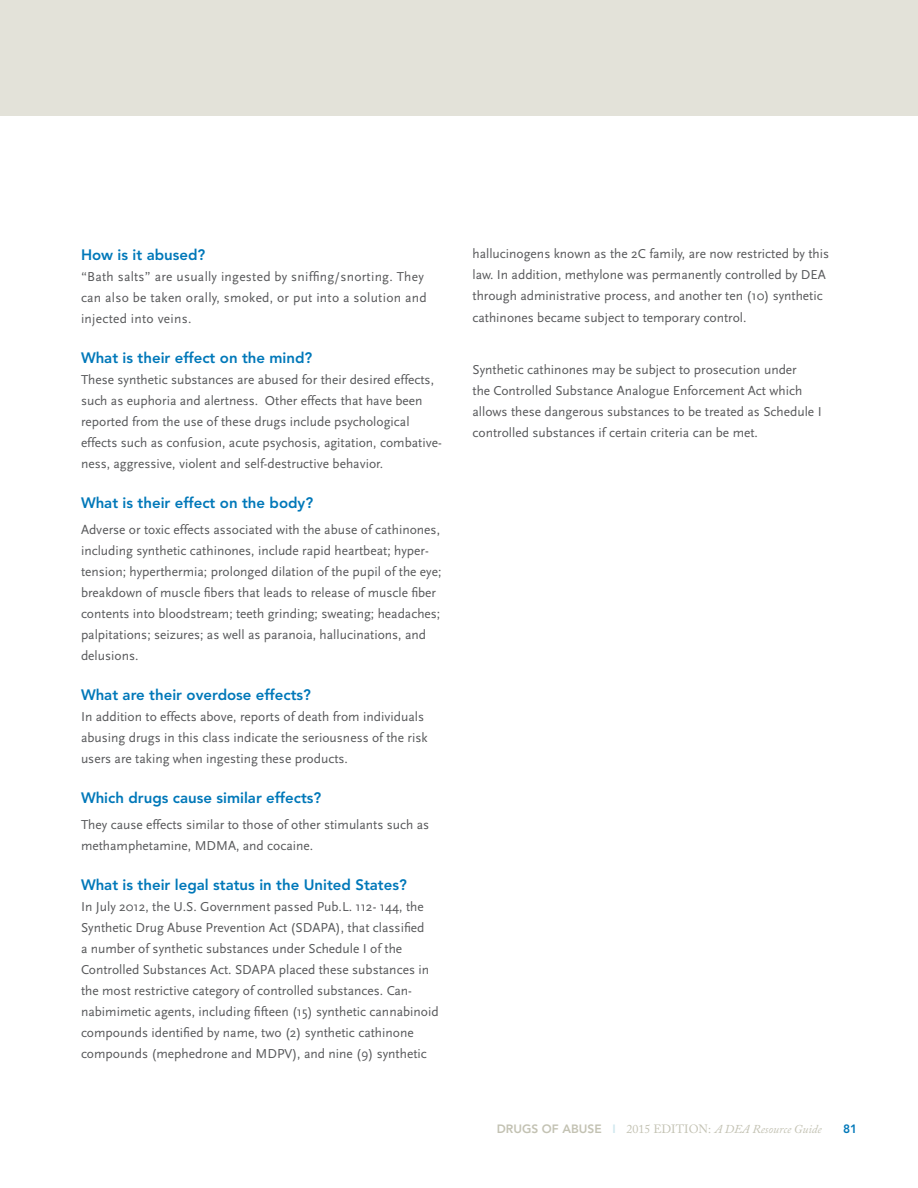
<style>
.page{position:relative;width:918px;height:1188px;background:#fff}
.page>*{position:absolute;margin:0;border:0;box-sizing:border-box;transform-origin:0 0}
.t1{font:800 15px "Avenir";color:#0078b9}
.t2{font:13.5px/21px "Scala Sans";color:#57585a}
.t3{font:13.5px/21px "Scala Sans";letter-spacing:.02em;color:#57585a}
.t4{font:italic 12px "Adobe Caslon Pro";color:#c3c2b3}
.t5{font:800 12px "Avenir";color:#0078b9}
.s1{font-family:"Avenir";font-weight:800;font-style:normal}
.s2{font-family:"Avenir";font-weight:800;font-style:normal;color:#cfe7ee}
.s3{font-style:normal}
</style>
<div class="page">
<div style="left:0;top:0;width:918px;height:116px;background:#e3e2d9"></div>
<p class="t1" style="left:81px;top:246px;width:126px">How is it abused?</p>
<p class="t3" style="left:81px;top:266px;width:347px">“Bath salts” are usually ingested by sniffing/snorting. They can also be taken orally, smoked, or put into a solution and injected into veins.</p>
<p class="t1" style="left:81px;top:349px;width:233px">What is their effect on the mind?</p>
<p class="t2" style="left:81px;top:369px;width:362px">These synthetic substances are abused for their desired effects, such as euphoria and alertness. Other effects that have been reported from the use of these drugs include psychological effects such as confusion, acute psychosis, agitation, combative&shy;ness, aggressive, violent and self-destructive behavior.</p>
<p class="t1" style="left:81px;top:494px;width:234px">What is their effect on the body?</p>
<p class="t2" style="left:81px;top:519px;width:362px">Adverse or toxic effects associated with the abuse of cathinones, including synthetic cathinones, include rapid heartbeat; hyper&shy;tension; hyperthermia; prolonged dilation of the pupil of the eye; breakdown of muscle fibers that leads to release of muscle fiber contents into bloodstream; teeth grinding; sweating; headaches; palpitations; seizures; as well as paranoia, hallucinations, and delusions.</p>
<p class="t1" style="left:81px;top:686px;width:231px">What are their overdose effects?</p>
<p class="t2" style="left:81px;top:706px;width:348px">In addition to effects above, reports of death from individuals abusing drugs in this class indicate the seriousness of the risk users are taking when ingesting these products.</p>
<p class="t1" style="left:81px;top:789px;width:242px">Which drugs cause similar effects?</p>
<p class="t2" style="left:81px;top:815px;width:350px">They cause effects similar to those of other stimulants such as methamphetamine, MDMA, and cocaine.</p>
<p class="t1" style="left:81px;top:876px;width:327px">What is their legal status in the United States?</p>
<p class="t2" style="left:81px;top:896px;width:359px">In July 2012, the U.S. Government passed Pub.L. 112- 144, the Synthetic Drug Abuse Prevention Act (SDAPA), that classified<br>a number of synthetic substances under Schedule I of the Controlled Substances Act. SDAPA placed these substances in the most restrictive category of controlled substances. Can&shy;nabimimetic agents, including fifteen (15) synthetic cannabinoid compounds identified by name, two (2) synthetic cathinone compounds (mephedrone and MDPV), and nine (9) synthetic</p>
<p class="t2" style="left:472px;top:244px;width:358px">hallucinogens known as the 2C family, are now restricted by this law. In addition, methylone was permanently controlled by DEA through administrative process, and another ten (10) synthetic cathinones became subject to temporary control.</p>
<p class="t2" style="left:472px;top:360px;width:351px">Synthetic cathinones may be subject to prosecution under<br>the Controlled Substance Analogue Enforcement Act which allows these dangerous substances to be treated as Schedule I controlled substances if certain criteria can be met.</p>
<p class="t4" style="left:497px;top:1121px;width:326px"><span class="s1">DRUGS OF ABUSE</span> <span class="s2">I</span> <span class="s3">2015 EDITION:</span> A DEA Resource Guide</p>
<p class="t5" style="left:843px;top:1121px;width:16px">81</p>
</div>
